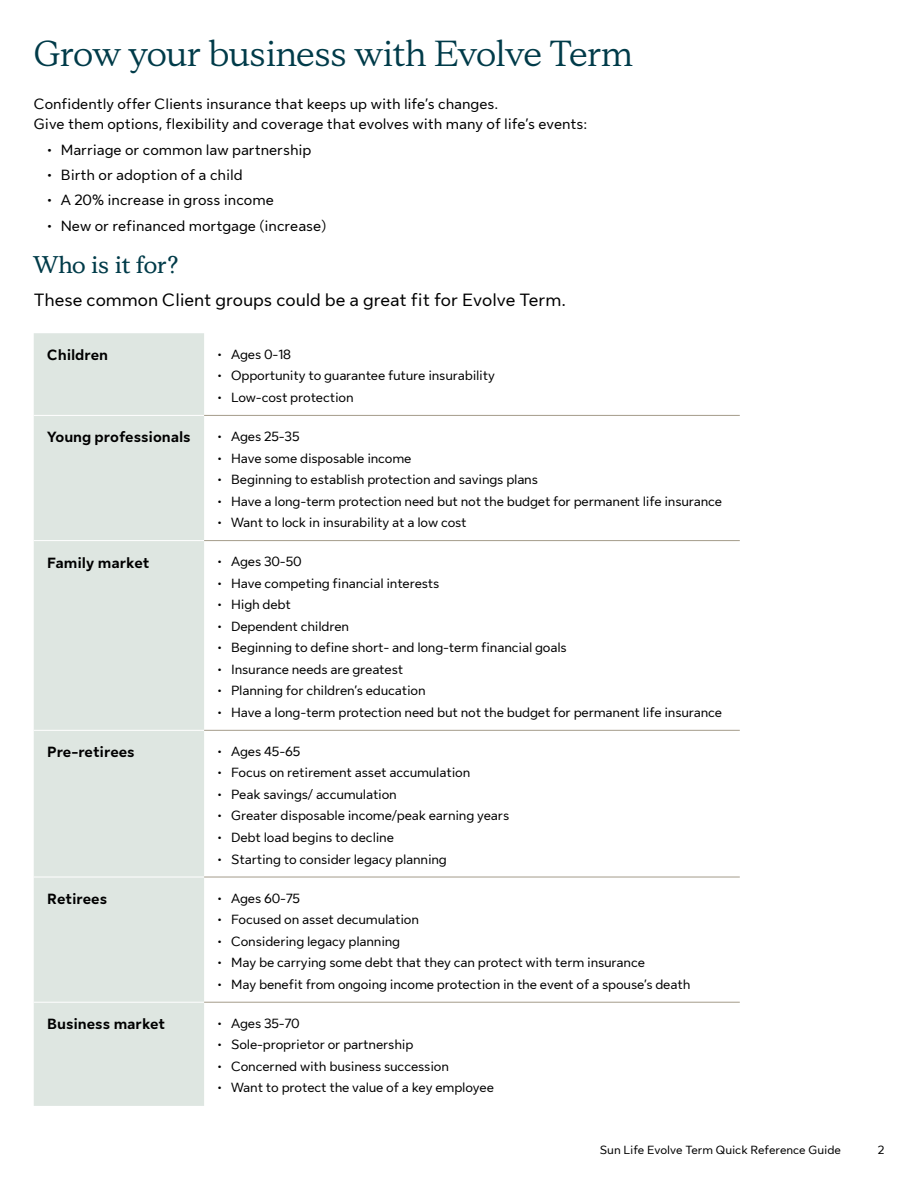
<style>
.page{position:relative;width:918px;height:1188px;background:#fff}
.page>*{position:absolute;margin:0;border:0;box-sizing:border-box;transform-origin:0 0}
.t1{font:36px "Sun Life New Display";color:#003b49}
.t2{font:700 24px "Sun Life New Display";color:#003b49}
.t3{font:18px "Sun Life New Text";color:#000}
.t4{font:15px/19.5px "Sun Life New Text";color:#000}
.t5{font:700 15px "Sun Life New Text";color:#000}
.t6{font:13.5px "Sun Life New Text";letter-spacing:-.01em;color:#000}
.t7{font:12px "Sun Life New Text";color:#000}
</style>
<div class="page">
<div style="left:34px;top:333px;width:170px;height:773px;background:#dee6e1"></div>
<hr style="left:34px;top:415px;width:170px;height:1px;background:#fff">
<hr style="left:34px;top:540px;width:170px;height:1px;background:#fff">
<hr style="left:34px;top:730px;width:170px;height:1px;background:#fff">
<hr style="left:34px;top:877px;width:170px;height:1px;background:#fff">
<hr style="left:34px;top:1002px;width:170px;height:1px;background:#fff">
<hr style="left:204px;top:415px;width:536px;height:1px;background:#a49c8a">
<hr style="left:204px;top:540px;width:536px;height:1px;background:#a49c8a">
<hr style="left:204px;top:730px;width:536px;height:1px;background:#a49c8a">
<hr style="left:204px;top:877px;width:536px;height:1px;background:#a49c8a">
<hr style="left:204px;top:1002px;width:536px;height:1px;background:#a49c8a">
<h1 class="t1" style="left:34px;top:29px;width:600px">Grow your business with Evolve Term</h1>
<p class="t4" style="left:34px;top:94px;width:555px">Confidently offer Clients insurance that keeps up with life’s changes.<br>Give them options, flexibility and coverage that evolves with many of life’s events:</p>
<p class="t4" style="left:47px;top:139px;width:266px">• Marriage or common law partnership</p>
<p class="t4" style="left:47px;top:165px;width:197px">• Birth or adoption of a child</p>
<p class="t4" style="left:47px;top:190px;width:228px">• A 20% increase in gross income</p>
<p class="t4" style="left:47px;top:215px;width:281px">• New or refinanced mortgage (increase)</p>
<h2 class="t2" style="left:34px;top:248px;width:147px">Who is it for?</h2>
<h3 class="t3" style="left:34px;top:288px;width:534px">These common Client groups could be a great fit for Evolve Term.</h3>
<p class="t5" style="left:47px;top:345px;width:62px">Children</p>
<p class="t6" style="left:218px;top:345px;width:75px">• Ages 0-18</p>
<p class="t6" style="left:218px;top:366px;width:279px">• Opportunity to guarantee future insurability</p>
<p class="t6" style="left:218px;top:388px;width:138px">• Low-cost protection</p>
<p class="t5" style="left:47px;top:427px;width:145px">Young professionals</p>
<p class="t6" style="left:218px;top:427px;width:84px">• Ages 25-35</p>
<p class="t6" style="left:218px;top:449px;width:195px">• Have some disposable income</p>
<p class="t6" style="left:218px;top:470px;width:322px">• Beginning to establish protection and savings plans</p>
<p class="t6" style="left:218px;top:492px;width:506px">• Have a long-term protection need but not the budget for permanent life insurance</p>
<p class="t6" style="left:218px;top:513px;width:251px">• Want to lock in insurability at a low cost</p>
<p class="t5" style="left:47px;top:552px;width:104px">Family market</p>
<p class="t6" style="left:218px;top:552px;width:86px">• Ages 30-50</p>
<p class="t6" style="left:218px;top:574px;width:223px">• Have competing financial interests</p>
<p class="t6" style="left:218px;top:595px;width:75px">• High debt</p>
<p class="t6" style="left:218px;top:617px;width:133px">• Dependent children</p>
<p class="t6" style="left:218px;top:638px;width:351px">• Beginning to define short- and long-term financial goals</p>
<p class="t6" style="left:218px;top:660px;width:187px">• Insurance needs are greatest</p>
<p class="t6" style="left:218px;top:681px;width:210px">• Planning for children’s education</p>
<p class="t6" style="left:218px;top:703px;width:506px">• Have a long-term protection need but not the budget for permanent life insurance</p>
<p class="t5" style="left:47px;top:742px;width:89px">Pre-retirees</p>
<p class="t6" style="left:218px;top:742px;width:84px">• Ages 45-65</p>
<p class="t6" style="left:218px;top:764px;width:254px">• Focus on retirement asset accumulation</p>
<p class="t6" style="left:218px;top:785px;width:181px">• Peak savings/ accumulation</p>
<p class="t6" style="left:218px;top:807px;width:293px">• Greater disposable income/peak earning years</p>
<p class="t6" style="left:218px;top:828px;width:178px">• Debt load begins to decline</p>
<p class="t6" style="left:218px;top:850px;width:231px">• Starting to consider legacy planning</p>
<p class="t5" style="left:47px;top:888px;width:61px">Retirees</p>
<p class="t6" style="left:218px;top:889px;width:84px">• Ages 60-75</p>
<p class="t6" style="left:218px;top:910px;width:203px">• Focused on asset decumulation</p>
<p class="t6" style="left:218px;top:932px;width:184px">• Considering legacy planning</p>
<p class="t6" style="left:218px;top:953px;width:429px">• May be carrying some debt that they can protect with term insurance</p>
<p class="t6" style="left:218px;top:975px;width:474px">• May benefit from ongoing income protection in the event of a spouse’s death</p>
<p class="t5" style="left:47px;top:1014px;width:119px">Business market</p>
<p class="t6" style="left:218px;top:1014px;width:84px">• Ages 35-70</p>
<p class="t6" style="left:218px;top:1035px;width:197px">• Sole-proprietor or partnership</p>
<p class="t6" style="left:218px;top:1057px;width:233px">• Concerned with business succession</p>
<p class="t6" style="left:218px;top:1078px;width:278px">• Want to protect the value of a key employee</p>
<p class="t7" style="left:600px;top:1142px;width:243px">Sun Life Evolve Term Quick Reference Guide</p>
<p class="t7" style="left:878px;top:1142px;width:8px">2</p>
</div>
